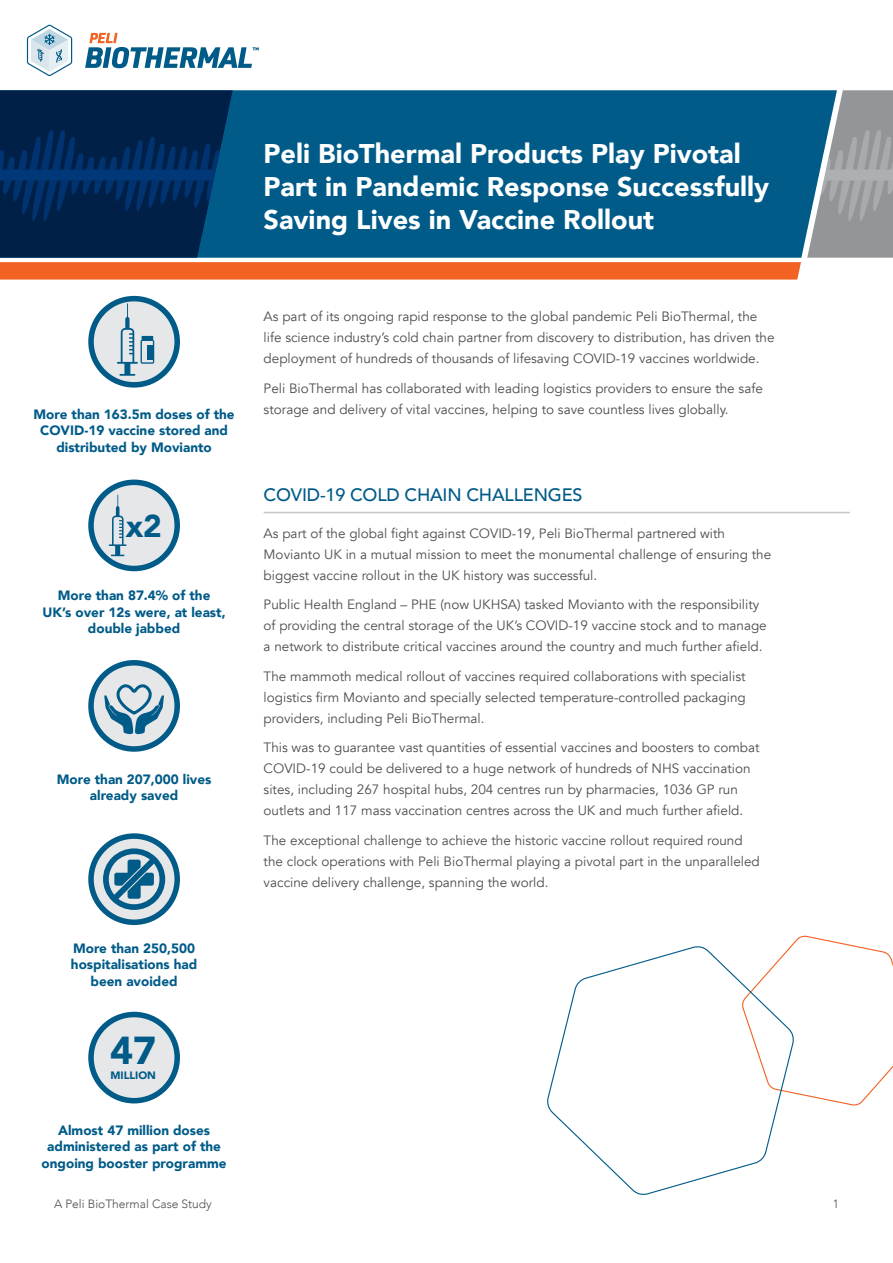
<style>
.page{position:relative;width:893px;height:1263px;background:#fff}
.page>*{position:absolute;margin:0;border:0;box-sizing:border-box;transform-origin:0 0}
.t1{font:900 38.85px "Avenir";color:#005b88}
.t2{font:900 31.5px "Avenir";color:#005b88}
.t3{font:900 27px/33px "Avenir";color:#fff}
.t4{font:500 18px "Avenir";letter-spacing:-.01em;color:#005b88}
.t5{font:13.5px/21px "Avenir";color:#4d4d4f}
.t6{font:900 13.5px/16.5px "Avenir";color:#005b88;text-align:center}
.t7{font:300 12px "Avenir";color:#4d4d4f}
.t8{font:900 10.65px "Avenir";color:#005b88}
</style>
<div class="page">
<svg style="left:85px;top:33px;width:174px;height:35px"></svg>
<svg style="left:27px;top:25px;width:45px;height:51px"></svg>
<svg style="left:91px;top:299px;width:86px;height:86px;background:#c6d4db"></svg>
<div style="left:88px;top:296px;width:92px;height:92px;border:6px solid #005b88;border-radius:50%"></div>
<div style="left:91px;top:482px;width:86px;height:86px;background:#e6e7e8;border-radius:50%"></div>
<div style="left:88px;top:480px;width:92px;height:91px;border:6px solid #005b88;border-radius:50%"></div>
<svg style="left:91px;top:663px;width:86px;height:86px;background:#bfcfd7"></svg>
<div style="left:88px;top:660px;width:92px;height:92px;border:6px solid #005b88;border-radius:50%"></div>
<div style="left:91px;top:1014px;width:86px;height:87px;background:#e6e7e8;border-radius:50%"></div>
<div style="left:88px;top:1012px;width:92px;height:91px;border:6px solid #005b88;border-radius:50%"></div>
<hr style="left:264px;top:512px;width:586px;height:1px;background:#c7c8ca">
<svg style="left:807px;top:90px;width:86px;height:168px;background:#8998a0"></svg>
<svg style="left:0;top:90px;width:801px;height:190px;background:#1c5374"></svg>
<svg style="left:117px;top:303px;width:37px;height:73px;background:#baccd5"></svg>
<div style="left:147px;top:345px;width:7px;height:14px;background:#005b88"></div>
<svg style="left:109px;top:495px;width:18px;height:61px"></svg>
<svg style="left:104px;top:682px;width:60px;height:53px;background:#97b7c7"></svg>
<svg style="left:91px;top:836px;width:86px;height:86px;background:#b5c9d3"></svg>
<div style="left:88px;top:833px;width:92px;height:92px;border:6px solid #005b88;border-radius:50%"></div>
<svg style="left:103px;top:848px;width:62px;height:62px;background:#6d9db5"></svg>
<svg style="left:790px;top:935px;width:103px;height:171px"></svg>
<svg style="left:547px;top:946px;width:248px;height:249px"></svg>
<h3 class="t3" style="left:264px;top:136px;width:507px">Peli BioThermal Products Play Pivotal<br>Part in Pandemic Response Successfully<br>Saving Lives in Vaccine Rollout</h3>
<p class="t6" style="left:34px;top:405px;width:203px">More than 163.5m doses of the<br>COVID-19 vaccine stored and distributed by Movianto</p>
<h2 class="t2" style="left:126px;top:499px;width:38px">x2</h2>
<p class="t6" style="left:43px;top:587px;width:185px">More than 87.4% of the<br>UK’s over 12s were, at least, double jabbed</p>
<p class="t6" style="left:57px;top:771px;width:156px">More than 207,000 lives already saved</p>
<p class="t6" style="left:71px;top:939px;width:128px">More than 250,500 hospitalisations had been avoided</p>
<h1 class="t1" style="left:110px;top:1018px;width:48px">47</h1>
<p class="t8" style="left:110px;top:1066px;width:47px">MILLION</p>
<p class="t5" style="left:264px;top:307px;width:512px">As part of its ongoing rapid response to the global pandemic Peli BioThermal, the life science industry’s cold chain partner from discovery to distribution, has driven the deployment of hundreds of thousands of lifesaving COVID-19 vaccines worldwide.</p>
<p class="t5" style="left:264px;top:378px;width:501px">Peli BioThermal has collaborated with leading logistics providers to ensure the safe storage and delivery of vital vaccines, helping to save countless lives globally.</p>
<h3 class="t4" style="left:264px;top:479px;width:320px">COVID-19 COLD CHAIN CHALLENGES</h3>
<p class="t5" style="left:264px;top:523px;width:509px">As part of the global fight against COVID-19, Peli BioThermal partnered with<br>Movianto UK in a mutual mission to meet the monumental challenge of ensuring the biggest vaccine rollout in the UK history was successful.</p>
<p class="t5" style="left:264px;top:594px;width:505px">Public Health England – PHE (now UKHSA) tasked Movianto with the responsibility of providing the central storage of the UK’s COVID-19 vaccine stock and to manage a network to distribute critical vaccines around the country and much further afield.</p>
<p class="t5" style="left:264px;top:666px;width:484px;text-align:justify">The mammoth medical rollout of vaccines required collaborations with specialist logistics firm Movianto and specially selected temperature-controlled packaging providers, including Peli BioThermal.</p>
<p class="t5" style="left:264px;top:737px;width:497px">This was to guarantee vast quantities of essential vaccines and boosters to combat COVID-19 could be delivered to a huge network of hundreds of NHS vaccination sites, including 267 hospital hubs, 204 centres run by pharmacies, 1036 GP run outlets and 117 mass vaccination centres across the UK and much further afield.</p>
<p class="t5" style="left:264px;top:830px;width:498px">The exceptional challenge to achieve the historic vaccine rollout required round the clock operations with Peli BioThermal playing a pivotal part in the unparalleled vaccine delivery challenge, spanning the world.</p>
<p class="t6" style="left:42px;top:1121px;width:186px">Almost 47 million doses administered as part of the ongoing booster programme</p>
<p class="t7" style="left:54px;top:1197px;width:159px">A Peli BioThermal Case Study</p>
<p class="t7" style="left:833px;top:1197px;width:8px">1</p>
</div>
